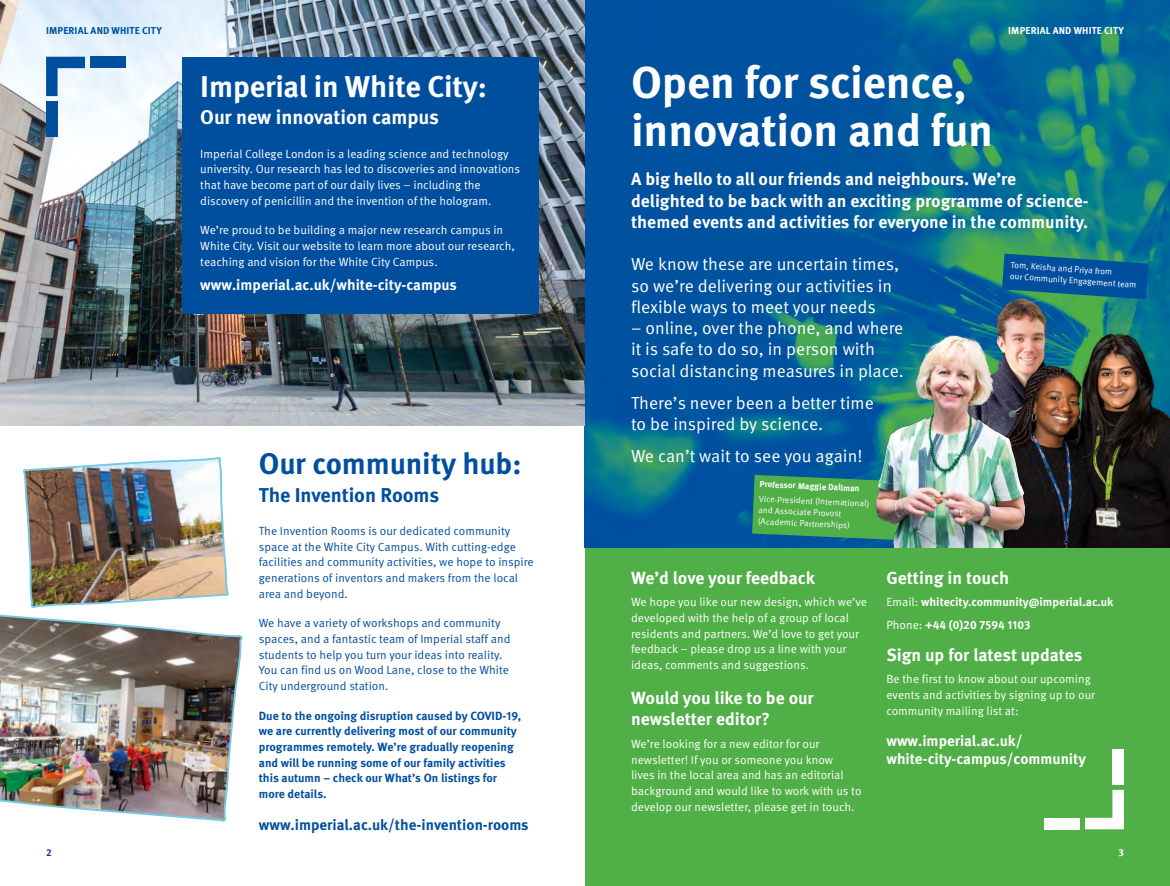
<style>
.page{position:relative;width:1170px;height:886px;background:#fff}
.page>*{position:absolute;margin:0;border:0;box-sizing:border-box;transform-origin:0 0}
.t1{font:700 45px/48.8px "Meta OT";letter-spacing:-.005em;color:#fff}
.t2{font:700 30px "Meta OT";letter-spacing:-.005em;color:#fff}
.t3{font:700 30px "Meta OT";letter-spacing:-.005em;color:#004f9f}
.t4{font:700 20px "Meta OT";letter-spacing:-.005em;color:#fff}
.t5{font:700 20px "Meta OT";letter-spacing:-.005em;color:#004f9f}
.t6{font:17.5px/21.2px "Meta OT Norm";color:#fff}
.t7{font:700 17.5px/21.2px "Meta OT";color:#fff}
.t8{font:700 15px/17.5px "Meta OT";color:#fff}
.t9{font:700 15px "Meta OT";color:#004f9f}
.t10{font:11.88px/15.6px "Meta OT Norm";color:#fff}
.t11{font:11.88px/15.6px "Meta OT Norm";color:#004f9f}
.t12{font:700 11.88px/15.6px "Meta OT";color:#004f9f}
.t13{font:700 11.88px/22.8px "Meta OT";color:#fff}
.t14{font:700 10px "Meta OT";letter-spacing:.01em;color:#fff}
.t15{font:700 10px "Meta OT";letter-spacing:.01em;color:#004f9f}
.t16{font:700 10px "Meta OT";color:#283583}
.t17{font:8.75px/11.2px "Meta OT Norm";color:#fff}
.t18{font:700 8.75px "Meta OT";color:#fff}
.s1{font-family:"Meta OT Norm";font-weight:400}
</style>
<div class="page">
<div style="left:585px;top:0;width:584px;height:886px;background:#50af47"></div>
<img style="left:585px;top:0;width:584px;height:547px">
<img style="left:0;top:0;width:585px;height:426px">
<svg style="left:1085px;top:790px;width:38px;height:39px"></svg>
<div style="left:1112px;top:749px;width:11px;height:36px;background:#fff"></div>
<div style="left:1044px;top:818px;width:35px;height:11px;background:#fff"></div>
<div style="left:182px;top:57px;width:357px;height:257px;background:#004f9f"></div>
<img style="left:24px;top:457px;width:204px;height:150px">
<img style="left:0;top:614px;width:242px;height:207px">
<svg style="left:46px;top:57px;width:39px;height:39px"></svg>
<div style="left:46px;top:101px;width:12px;height:36px;background:#004f9f"></div>
<div style="left:90px;top:57px;width:35px;height:11px;background:#004f9f"></div>
<img style="left:951px;top:288px;width:125px;height:40px">
<img style="left:979px;top:314px;width:190px;height:233px">
<svg style="left:752px;top:475px;width:115px;height:65px"></svg>
<img style="left:867px;top:328px;width:157px;height:219px">
<svg style="left:1001px;top:254px;width:147px;height:45px;background:#0a5e92"></svg>
<p class="t15" style="left:46px;top:24px;width:117px">IMPERIAL AND WHITE CITY</p>
<h2 class="t2" style="left:200px;top:68px;width:288px">Imperial in White City:</h2>
<h3 class="t4" style="left:200px;top:105px;width:240px">Our new innovation campus</h3>
<p class="t10" style="left:200px;top:146px;width:321px">Imperial College London is a leading science and technology university. Our research has led to discoveries and innovations that have become part of our daily lives – including the discovery of penicillin and the invention of the hologram.</p>
<p class="t10" style="left:200px;top:223px;width:316px">We’re proud to be building a major new research campus in<br>White City. Visit our website to learn more about our research, teaching and vision for the White City Campus.</p>
<p class="t8" style="left:200px;top:276px;width:258px">www.imperial.ac.uk/white-city-campus</p>
<p class="t16" style="left:46px;top:846px;width:7px">2</p>
<h2 class="t3" style="left:259px;top:445px;width:264px">Our community hub:</h2>
<h3 class="t5" style="left:259px;top:482px;width:182px">The Invention Rooms</h3>
<p class="t11" style="left:259px;top:523px;width:276px">The Invention Rooms is our dedicated community space at the White City Campus. With cutting-edge facilities and community activities, we hope to inspire generations of inventors and makers from the local area and beyond.</p>
<p class="t11" style="left:259px;top:616px;width:253px">We have a variety of workshops and community spaces, and a fantastic team of Imperial staff and students to help you turn your ideas into reality.<br>You can find us on Wood Lane, close to the White City underground station.</p>
<p class="t12" style="left:259px;top:708px;width:264px">Due to the ongoing disruption caused by COVID-19, we are currently delivering most of our community programmes remotely. We’re gradually reopening and will be running some of our family activities this autumn – check our What’s On listings for more details.</p>
<p class="t9" style="left:259px;top:815px;width:271px">www.imperial.ac.uk/the-invention-rooms</p>
<p class="t14" style="left:1008px;top:24px;width:117px">IMPERIAL AND WHITE CITY</p>
<h1 class="t1" style="left:631px;top:58px;width:363px">Open for science, innovation and fun</h1>
<h3 class="t7" style="left:631px;top:169px;width:459px">A big hello to all our friends and neighbours. We’re delighted to be back with an exciting programme of science&shy;themed events and activities for everyone in the community.</h3>
<h3 class="t6" style="left:631px;top:254px;width:270px">We know these are uncertain times, so we’re delivering our activities in flexible ways to meet your needs</h3>
<h3 class="t6" style="left:631px;top:318px;width:274px">– online, over the phone, and where it is safe to do so, in person with social distancing measures in place.</h3>
<h3 class="t6" style="left:631px;top:392px;width:244px">There’s never been a better time to be inspired by science.</h3>
<h3 class="t6" style="left:631px;top:445px;width:233px">We can’t wait to see you again!</h3>
<p class="t17" style="left:1011px;top:259px;width:128px;rotate:4deg">Tom, Keisha and Priya from<br>our Community Engagement team</p>
<p class="t18" style="left:759px;top:479px;width:102px;rotate:2deg">Professor Maggie Dallman</p>
<p class="t17" style="left:758px;top:494px;width:112px;rotate:2deg">Vice-President (International) and Associate Provost (Academic Partnerships)</p>
<h3 class="t7" style="left:631px;top:567px;width:185px">We’d love your feedback</h3>
<p class="t10" style="left:631px;top:594px;width:237px">We hope you like our new design, which we’ve developed with the help of a group of local residents and partners. We’d love to get your feedback – please drop us a line with your ideas, comments and suggestions.</p>
<h3 class="t7" style="left:631px;top:688px;width:184px">Would you like to be our newsletter editor?</h3>
<p class="t10" style="left:631px;top:736px;width:232px">We’re looking for a new editor for our newsletter! If you or someone you know<br>lives in the local area and has an editorial background and would like to work with us to develop our newsletter, please get in touch.</p>
<h3 class="t7" style="left:886px;top:567px;width:124px">Getting in touch</h3>
<p class="t13" style="left:886px;top:591px;width:229px"><span class="s1">Email:</span> whitecity.community@imperial.ac.uk<br><span class="s1">Phone:</span> +44 (0)20 7594 1103</p>
<h3 class="t7" style="left:886px;top:644px;width:197px">Sign up for latest updates</h3>
<p class="t10" style="left:886px;top:671px;width:210px">Be the first to know about our upcoming events and activities by signing up to our community mailing list at:</p>
<p class="t8" style="left:886px;top:732px;width:201px">www.imperial.ac.uk/ white-city-campus/community</p>
<p class="t14" style="left:1118px;top:846px;width:7px">3</p>
</div>
